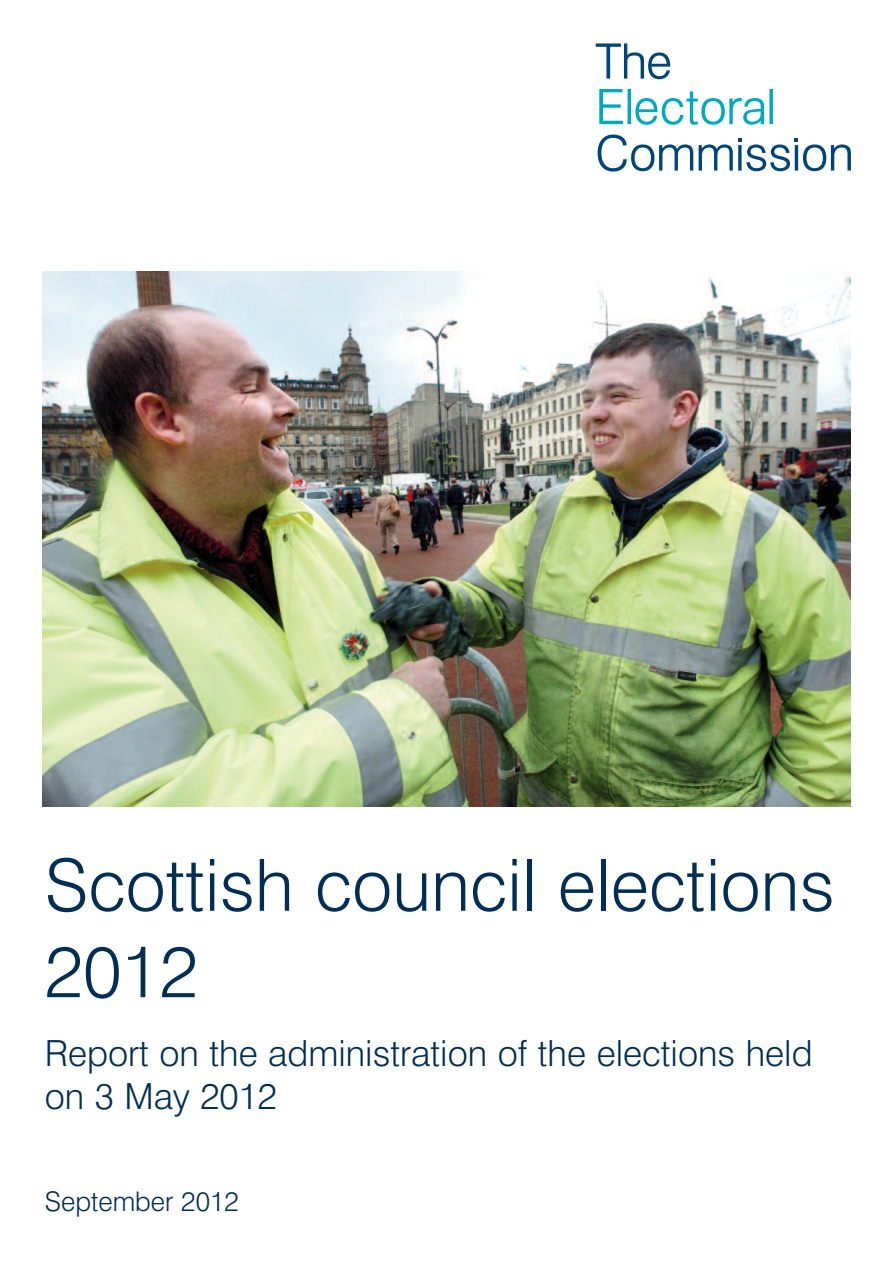
<style>
.page{position:relative;width:893px;height:1263px;background:#fff}
.page>*{position:absolute;margin:0;border:0;box-sizing:border-box;transform-origin:0 0}
.t1{font:300 72px/86.4px "Swiss 721 BT";color:#002e54}
.t2{font:300 36px/43.2px "Swiss 721 BT";color:#002e54}
.t3{font:300 27px "Swiss 721 BT";color:#002e54}
</style>
<div class="page">
<svg style="left:599px;top:89px;width:24px;height:35px"></svg>
<hr style="left:628px;top:89px;width:3px;height:35px;background:#00a9c2">
<svg style="left:769px;top:89px;width:4px;height:35px"></svg>
<svg style="left:635px;top:91px;width:129px;height:34px"></svg>
<svg style="left:598px;top:135px;width:95px;height:37px"></svg>
<svg style="left:699px;top:138px;width:151px;height:33px"></svg>
<svg style="left:596px;top:43px;width:74px;height:36px"></svg>
<img style="left:43px;top:272px;width:807px;height:535px">
<h1 class="t1" style="left:45px;top:849px;width:791px">Scottish council elections<br>2012</h1>
<p class="t2" style="left:45px;top:1035px;width:769px">Report on the administration of the elections held on 3 May 2012</p>
<p class="t3" style="left:45px;top:1192px;width:195px">September 2012</p>
</div>
